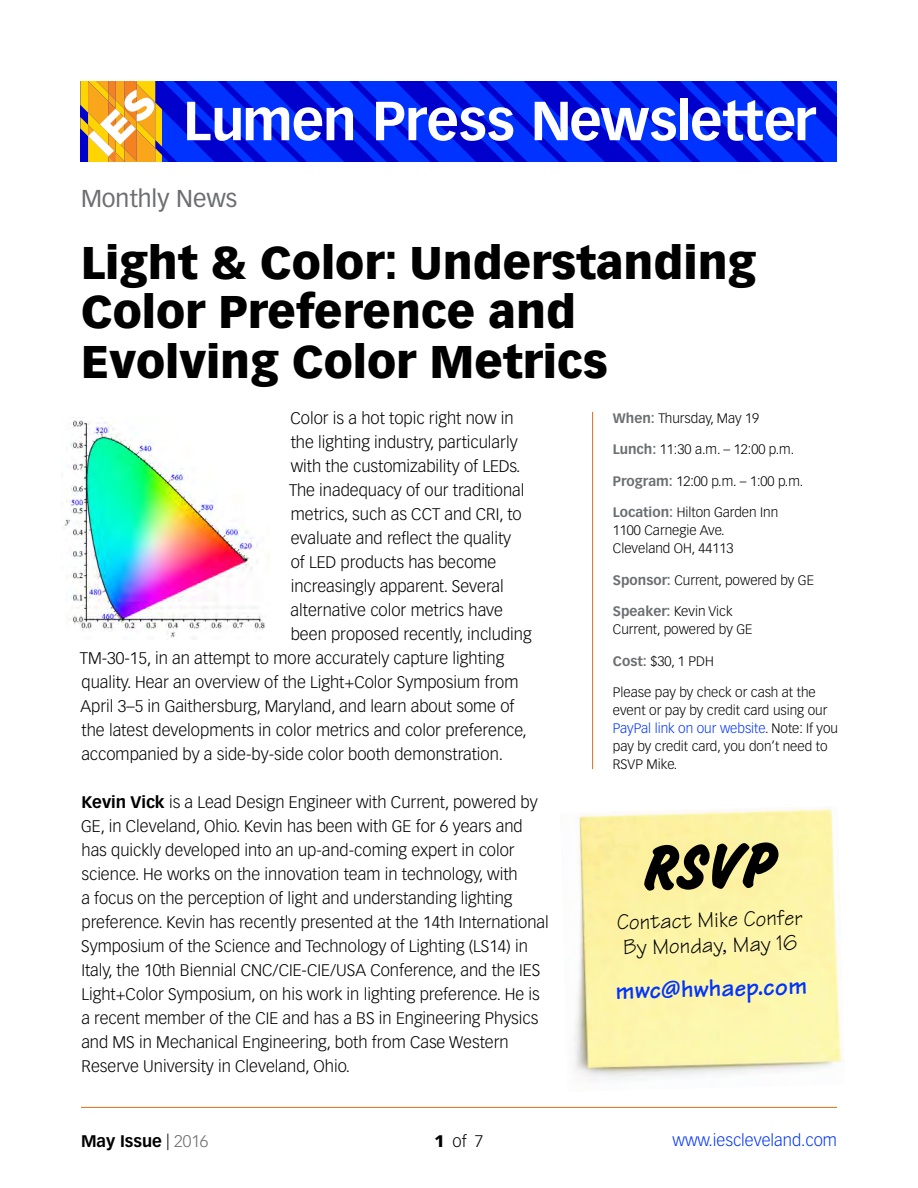
<style>
.page{position:relative;width:918px;height:1188px;background:#fff}
.page>*{position:absolute;margin:0;border:0;box-sizing:border-box;transform-origin:0 0}
.t1{font:67.35px "Challenge Extra Bold Plain";color:#000}
.t2{font:700 54px "Vectora LH";letter-spacing:-.02em;color:#fff}
.t3{font:900 45px/49.5px "Vectora LH";color:#000}
.t4{font:700 25.2px "Tekton";color:#03f}
.t5{font:24px "Vectora LH";color:#6d6e71}
.t6{font:22.5px/25.3px "Tekton";color:#000}
.t7{font:300 16.5px/24px "Vectora LH";color:#000}
.t8{font:300 16.5px "Vectora LH";color:#03f}
.t9{font:700 16.5px "Vectora LH";color:#000}
.t10{font:300 13.5px/18px "Vectora LH";color:#000}
.s1{font-weight:700}
.s2{font-weight:700;color:#6d6e71}
.s3{color:#03f}
.s4{font-weight:300}
.s5{font-weight:300;color:#6d6e71}
.s6{font-weight:900}
</style>
<div class="page">
<img style="left:574px;top:808px;width:268px;height:272px">
<hr style="left:592px;top:412px;width:1px;height:357px;background:#d4711b">
<img style="left:61px;top:417px;width:209px;height:221px">
<hr style="left:81px;top:1107px;width:756px;height:1px;background:#d4711b">
<svg style="left:162px;top:81px;width:675px;height:81px;background:#001eea"></svg>
<svg style="left:80px;top:81px;width:82px;height:81px"></svg>
<h2 class="t2" style="left:183px;top:88px;width:634px">Lumen Press Newsletter</h2>
<h3 class="t5" style="left:81px;top:184px;width:158px">Monthly News</h3>
<h3 class="t3" style="left:81px;top:238px;width:677px">Light &amp; Color: Understanding<br>Color Preference and<br>Evolving Color Metrics</h3>
<p class="t7" style="left:290px;top:407px;width:225px">Color is a hot topic right now in</p>
<p class="t7" style="left:291px;top:431px;width:228px">the lighting industry, particularly</p>
<p class="t7" style="left:291px;top:455px;width:231px">with the customizability of LEDs.</p>
<p class="t7" style="left:289px;top:479px;width:237px">The inadequacy of our traditional</p>
<p class="t7" style="left:291px;top:503px;width:232px">metrics, such as CCT and CRI, to</p>
<p class="t7" style="left:291px;top:527px;width:222px">evaluate and reflect the quality</p>
<p class="t7" style="left:291px;top:551px;width:207px">of LED products has become</p>
<p class="t7" style="left:291px;top:575px;width:215px">increasingly apparent. Several</p>
<p class="t7" style="left:291px;top:599px;width:214px">alternative color metrics have</p>
<p class="t7" style="left:291px;top:623px;width:242px">been proposed recently, including</p>
<p class="t7" style="left:80px;top:647px;width:426px">TM-30-15, in an attempt to more accurately capture lighting</p>
<p class="t7" style="left:82px;top:671px;width:438px">quality. Hear an overview of the Light+Color Symposium from</p>
<p class="t7" style="left:81px;top:695px;width:435px">April 3–5 in Gaithersburg, Maryland, and learn about some of</p>
<p class="t7" style="left:82px;top:719px;width:447px">the latest developments in color metrics and color preference,</p>
<p class="t7" style="left:81px;top:743px;width:423px">accompanied by a side-by-side color booth demonstration.</p>
<p class="t7" style="left:81px;top:791px;width:469px"><span class="s1">Kevin Vick</span> is a Lead Design Engineer with Current, powered by GE, in Cleveland, Ohio. Kevin has been with GE for 6 years and has quickly developed into an up-and-coming expert in color science. He works on the innovation team in technology, with<br>a focus on the perception of light and understanding lighting preference. Kevin has recently presented at the 14th International Symposium of the Science and Technology of Lighting (LS14) in Italy, the 10th Biennial CNC/CIE-CIE/USA Conference, and the IES Light+Color Symposium, on his work in lighting preference. He is a recent member of the CIE and has a BS in Engineering Physics and MS in Mechanical Engineering, both from Case Western Reserve University in Cleveland, Ohio.</p>
<p class="t10" style="left:613px;top:409px;width:148px"><span class="s2">When:</span> Thursday, May 19</p>
<p class="t10" style="left:613px;top:440px;width:183px"><span class="s2">Lunch:</span> 11:30 a.m. – 12:00 p.m.</p>
<p class="t10" style="left:613px;top:472px;width:192px"><span class="s2">Program:</span> 12:00 p.m. – 1:00 p.m.</p>
<p class="t10" style="left:613px;top:503px;width:167px"><span class="s2">Location:</span> Hilton Garden Inn<br>1100 Carnegie Ave.<br>Cleveland OH, 44113</p>
<p class="t10" style="left:613px;top:571px;width:203px"><span class="s2">Sponsor:</span> Current, powered by GE</p>
<p class="t10" style="left:613px;top:602px;width:141px"><span class="s2">Speaker:</span> Kevin Vick<br>Current, powered by GE</p>
<p class="t10" style="left:613px;top:652px;width:102px"><span class="s2">Cost:</span> $30, 1 PDH</p>
<p class="t10" style="left:613px;top:683px;width:227px">Please pay by check or cash at the event or pay by credit card using our<br><span class="s3">PayPal link on our website</span>. Note: If you pay by credit card, you don’t need to<br>RSVP Mike.</p>
<h1 class="t1" style="left:642px;top:828px;width:134px;rotate:-1deg">rsvp</h1>
<h3 class="t6" style="left:617px;top:909px;width:187px;rotate:-1deg">Contact Mike Confer<br>By Monday, May 16</h3>
<h3 class="t4" style="left:615px;top:976px;width:194px;rotate:-2deg">mwc@hwhaep.com</h3>
<p class="t9" style="left:81px;top:1131px;width:129px">May Issue <span class="s4">|</span> <span class="s5">2016</span></p>
<p class="t7" style="left:435px;top:1129px;width:50px"><span class="s6">1</span>of7</p>
<p class="t8" style="left:673px;top:1131px;width:166px">www.iescleveland.com</p>
</div>
